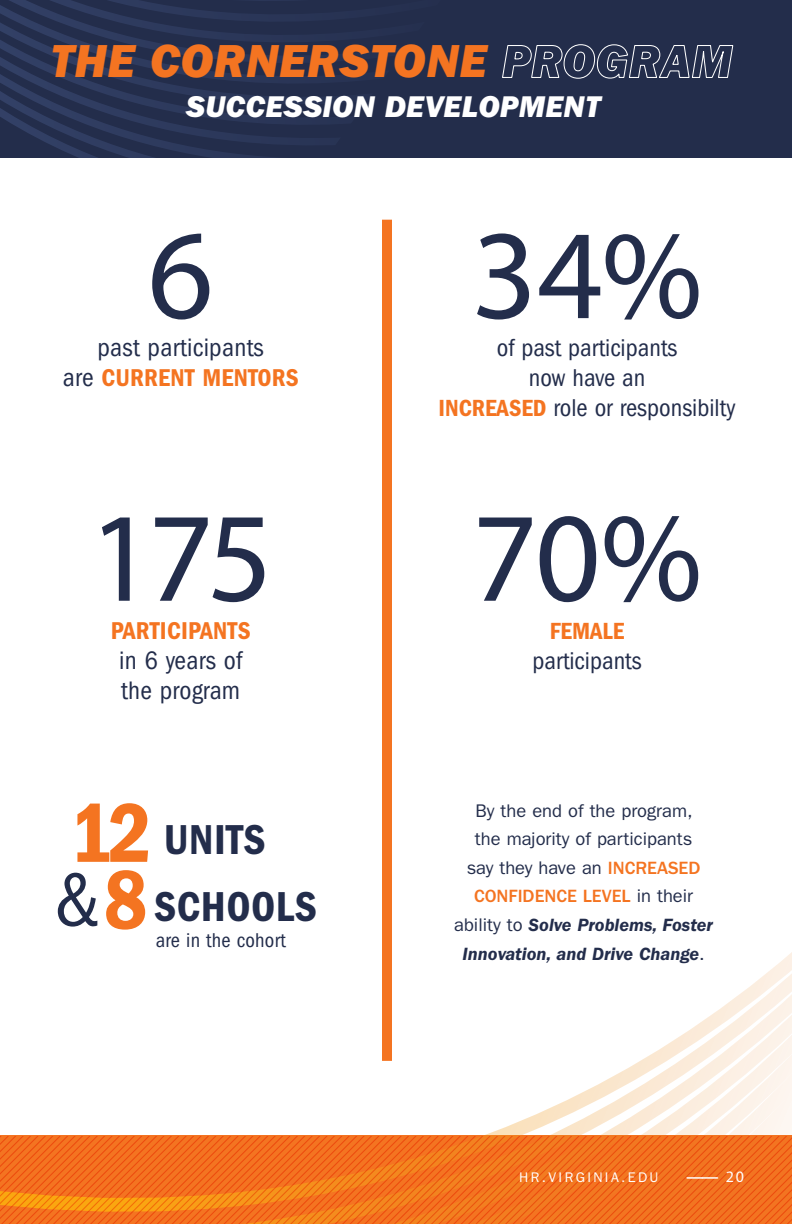
<style>
.page{position:relative;width:792px;height:1224px;background:#fff}
.page>*{position:absolute;margin:0;border:0;box-sizing:border-box;transform-origin:0 0}
.t1{font:128px "Myriad Pro";letter-spacing:-.035em;color:#232d4b}
.t2{font:condensed 77.6px "ITC Franklin Gothic Std";color:#232d4b}
.t3{font:47.8px "ITC Franklin Gothic Std Hvy It";letter-spacing:.01em;color:#f47421}
.t4{font:43.2px "ITC Franklin Gothic Std Dm Cd";letter-spacing:.01em;color:#232d4b}
.t5{font:31px "ITC Franklin Gothic Std Hvy It";letter-spacing:.01em;color:#fff}
.t6{font:condensed 26.2px/30.2px "ITC Franklin Gothic Std";letter-spacing:.01em;color:#232d4b}
.t7{font:condensed 25.2px/30.2px "ITC Franklin Gothic Std";color:#232d4b;text-align:center}
.t8{font:25.2px "ITC Franklin Gothic Std Dm Cd";letter-spacing:.01em;color:#f47421}
.t9{font:24.2px "ITC Franklin Gothic Std Dm Cd";color:#f47421}
.t10{font:condensed 20.8px "ITC Franklin Gothic Std";letter-spacing:.01em;color:#232d4b}
.t11{font:18.4px/28.6px "ITC Franklin Gothic Std";color:#232d4b;text-align:center}
.t12{font:500 16px "ITC Franklin Gothic Std";color:#fff}
.t13{font:14px "ITC Franklin Gothic Std";letter-spacing:.17em;color:#fff}
.s1{color:#fff}
.s2{font-family:"ITC Franklin Gothic Std";font-stretch:condensed;font-size:26.2px;color:#232d4b}
.s3{font-size:86.6px;color:#f47421}
.s4{font-size:127px}
.s5{font-family:"ITC Franklin Gothic Std Dm Cd";font-stretch:normal;font-size:24.2px;color:#f47421}
.s6{font-weight:500;color:#f47421}
.s7{font-weight:600;font-style:italic}
.s8{font-family:"Myriad Pro";font-weight:400}
</style>
<div class="page">
<div style="left:0;top:0;width:792px;height:159px;background:#232d4b"></div>
<svg style="left:0;top:0;width:319px;height:158px"></svg>
<div style="left:0;top:158px;width:792px;height:1066px;background:#fff"></div>
<div style="left:382px;top:220px;width:10px;height:841px;background:#f47421"></div>
<svg style="left:0;top:952px;width:792px;height:185px"></svg>
<svg style="left:0;top:1137px;width:792px;height:87px;background:#f2701c"></svg>
<h3 class="t3" style="left:50px;top:34px;width:684px">THE CORNERSTONE <span class="s1">PROGRAM</span></h3>
<h3 class="t5" style="left:186px;top:89px;width:416px">SUCCESSION DEVELOPMENT</h3>
<h1 class="t1" style="left:148px;top:196px;width:67px">6</h1>
<h3 class="t6" style="left:98px;top:332px;width:168px">past participants</h3>
<h3 class="t8" style="left:63px;top:363px;width:237px"><span class="s2">are</span> CURRENT MENTORS</h3>
<h1 class="t1" style="left:89px;top:479px;width:186px">175</h1>
<h3 class="t8" style="left:111px;top:616px;width:141px">PARTICIPANTS</h3>
<h3 class="t6" style="left:119px;top:645px;width:125px">in 6 years of the program</h3>
<h3 class="t4" style="left:70px;top:815px;width:198px"><span class="s3">12</span> UNITS</h3>
<h2 class="t2" style="left:54px;top:856px;width:49px">&amp;</h2>
<h3 class="t4" style="left:104px;top:882px;width:215px"><span class="s3">8</span>SCHOOLS</h3>
<p class="t10" style="left:156px;top:928px;width:132px">are in the cohort</p>
<h1 class="t1" style="left:472px;top:196px;width:232px">34<span class="s4">%</span></h1>
<h3 class="t7" style="left:439px;top:333px;width:299px">of past participants<br>now have an<br><span class="s5">INCREASED</span> role or responsibilty</h3>
<h1 class="t1" style="left:472px;top:479px;width:232px">70%</h1>
<h3 class="t9" style="left:550px;top:617px;width:76px">FEMALE</h3>
<h3 class="t7" style="left:533px;top:646px;width:111px">participants</h3>
<p class="t11" style="left:454px;top:796px;width:260px">By the end of the program,<br>the majority of participants<br>say they have an <span class="s6">INCREASED<br>CONFIDENCE LEVEL</span> in their ability to <span class="s7">Solve Problems, Foster<br>Innovation, and Drive Change</span>.</p>
<p class="t13" style="left:519px;top:1170px;width:141px">HR.VIRGINIA.EDU</p>
<p class="t12" style="left:687px;top:1168px;width:59px">—— <span class="s8">20</span></p>
</div>
